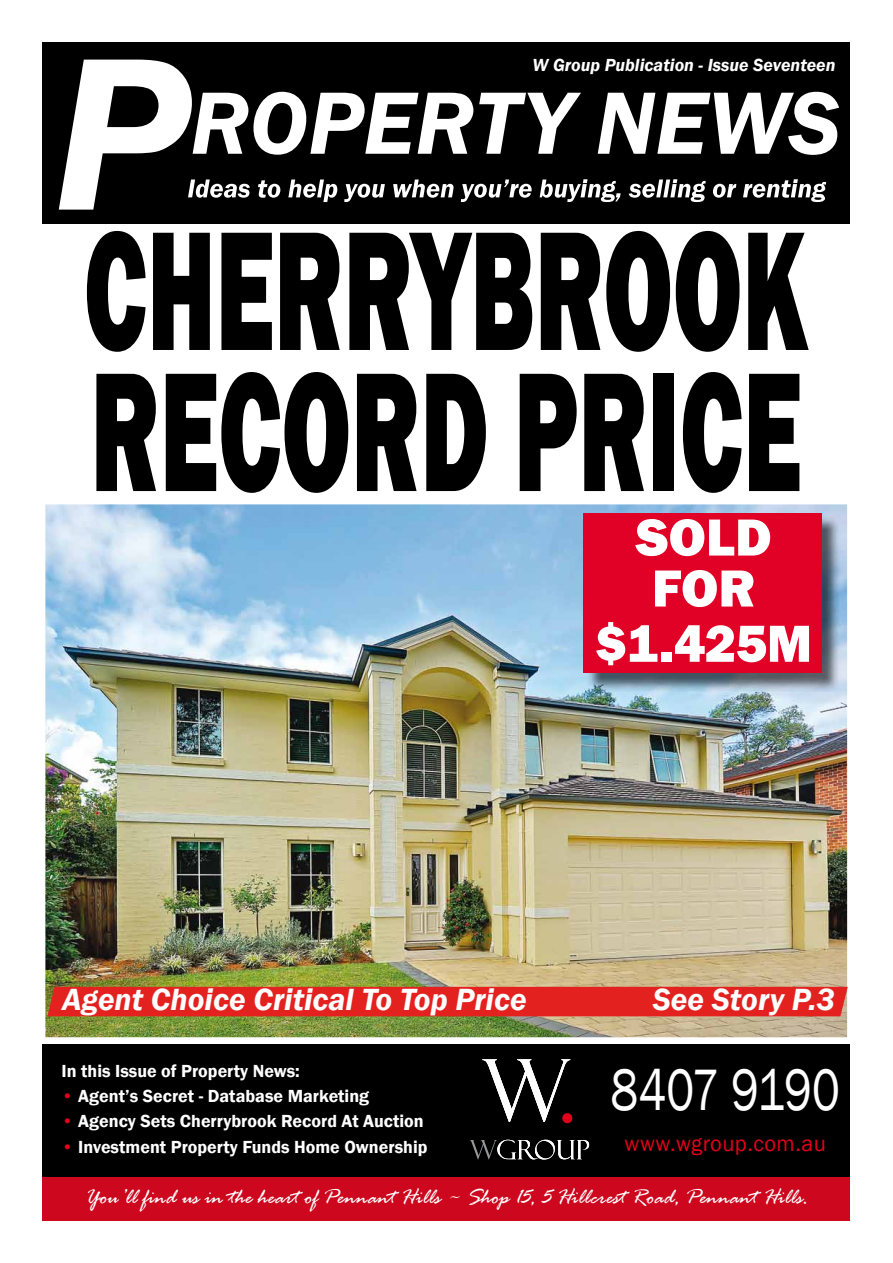
<style>
.page{position:relative;width:893px;height:1263px;background:#fff}
.page>*{position:absolute;margin:0;border:0;box-sizing:border-box;transform-origin:0 0}
.t1{font:800 175.8px/141px "Franklin Gothic";color:#000;scale:.57 1}
.t2{font:60px "Franklin Gothic";letter-spacing:-.005em;color:#fff;scale:.79 1}
.t3{font:800 54px/53.1px "Franklin Gothic";letter-spacing:-.005em;color:#fff;text-align:center}
.t4{font:italic 600 31.5px "Franklin Gothic";color:#fff}
.t5{font:italic 22.5px "Rage";color:#fff}
.t6{font:22.5px "Franklin Gothic";letter-spacing:.02em;color:#e2001a}
.t7{font:600 18px "Franklin Gothic";color:#fff}
.t8{font:italic 600 18px "Franklin Gothic";color:#fff}
.s1{color:#e2001a}
</style>
<div class="page">
<div style="left:43px;top:43px;width:807px;height:181px;background:#000"></div>
<svg style="left:59px;top:60px;width:780px;height:150px"></svg>
<div style="left:43px;top:1044px;width:807px;height:132px;background:#000"></div>
<img style="left:482px;top:1059px;width:88px;height:63px">
<div style="left:562px;top:1113px;width:10px;height:10px;background:#e2001a;border-radius:50%"></div>
<svg style="left:470px;top:1140px;width:119px;height:19px"></svg>
<div style="left:43px;top:1176px;width:807px;height:44px;background:#cd071e"></div>
<img style="left:45px;top:504px;width:802px;height:533px">
<img style="left:585px;top:515px;width:255px;height:177px">
<div style="left:584px;top:513px;width:238px;height:160px;background:#e10127"></div>
<div style="left:47px;top:987px;width:801px;height:29px;background:#e32220"></div>
<p class="t8" style="left:533px;top:53px;width:304px">W Group Publication - Issue Seventeen</p>
<h1 class="t1" style="left:84px;top:220px;width:1272px">CHERRYBROOK<br>RECORD PRICE</h1>
<h3 class="t3" style="left:595px;top:511px;width:218px">SOLD<br>FOR $1.425M</h3>
<h3 class="t4" style="left:62px;top:979px;width:466px">Agent Choice Critical To Top Price</h3>
<h3 class="t4" style="left:653px;top:979px;width:184px">See Story P.3</h3>
<p class="t7" style="left:62px;top:1060px;width:240px">In this Issue of Property News:</p>
<p class="t7" style="left:62px;top:1085px;width:309px"><span class="s1">•</span> Agent’s Secret - Database Marketing</p>
<p class="t7" style="left:62px;top:1110px;width:363px"><span class="s1">•</span> Agency Sets Cherrybrook Record At Auction</p>
<p class="t7" style="left:62px;top:1135px;width:367px"><span class="s1">•</span> Investment Property Funds Home Ownership</p>
<p class="t5" style="left:85px;top:1185px;width:725px">You’ll find us in the heart of Pennant Hills ~ Shop 15, 5 Hillcrest Road, Pennant Hills.</p>
<h2 class="t2" style="left:611px;top:1053px;width:292px">8407 9190</h2>
<p class="t6" style="left:625px;top:1130px;width:203px">www.wgroup.com.au</p>
</div>
